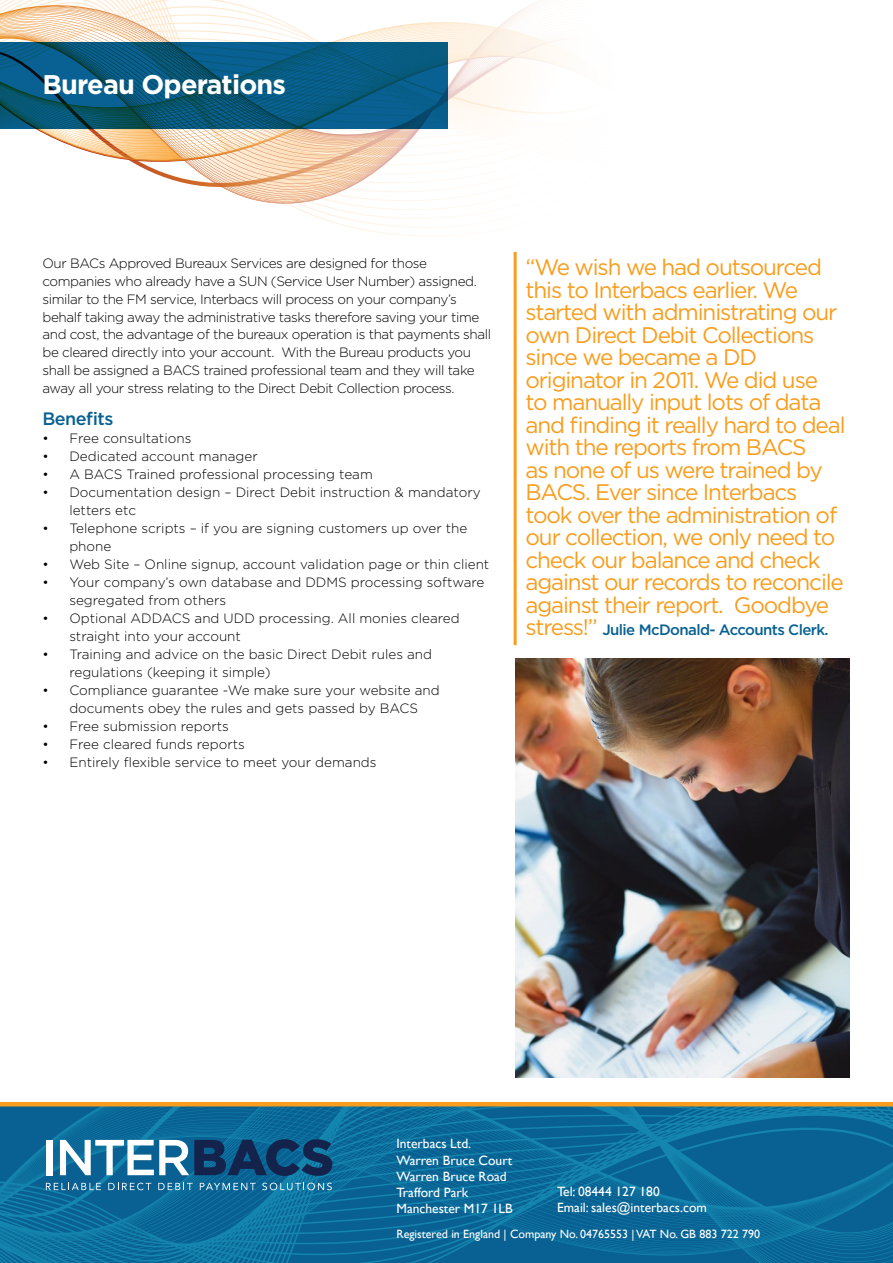
<style>
.page{position:relative;width:893px;height:1263px;background:#fff}
.page>*{position:absolute;margin:0;border:0;box-sizing:border-box;transform-origin:0 0}
.t1{font:700 27px "Gotham";letter-spacing:-.03em;color:#fff}
.t2{font:22.5px/22.5px "Gotham";letter-spacing:-.05em;color:#f99d1c}
.t3{font:500 18px "Gotham";letter-spacing:-.03em;color:#086192}
.t4{font:500 15px "Gotham";letter-spacing:-.04em;color:#086192}
.t5{font:300 13.5px/18px "Gotham";letter-spacing:-.015em;color:#000}
.t6{font:13.5px/16.2px "Gill Sans";color:#fff}
.t7{font:12px "Gill Sans";color:#fff}
.s1{font-weight:400;font-size:22.5px;color:#f99d1c}
</style>
<div class="page">
<svg style="left:0;top:0;width:471px;height:236px"></svg>
<svg style="left:325px;top:0;width:216px;height:12px"></svg>
<svg style="left:0;top:164px;width:474px;height:25px"></svg>
<svg style="left:0;top:4px;width:419px;height:8px"></svg>
<svg style="left:0;top:148px;width:471px;height:16px"></svg>
<svg style="left:0;top:12px;width:558px;height:34px"></svg>
<svg style="left:0;top:145px;width:471px;height:3px"></svg>
<svg style="left:0;top:46px;width:567px;height:99px"></svg>
<svg style="left:0;top:42px;width:448px;height:87px;background:#07587c"></svg>
<svg style="left:0;top:1102px;width:893px;height:161px;background:#126c95"></svg>
<div style="left:46px;top:1140px;width:7px;height:35px;background:#fff"></div>
<svg style="left:60px;top:1139px;width:272px;height:37px"></svg>
<svg style="left:46px;top:1183px;width:55px;height:7px"></svg>
<svg style="left:108px;top:1183px;width:43px;height:7px"></svg>
<svg style="left:158px;top:1183px;width:35px;height:7px"></svg>
<svg style="left:200px;top:1183px;width:56px;height:7px"></svg>
<svg style="left:262px;top:1183px;width:70px;height:7px"></svg>
<img style="left:515px;top:659px;width:335px;height:418px">
<hr style="left:514px;top:252px;width:3px;height:393px;background:#f99d1c">
<h1 class="t1" style="left:43px;top:67px;width:245px">Bureau Operations</h1>
<p class="t5" style="left:43px;top:253px;width:450px">Our BACs Approved Bureaux Services are designed for those companies who already have a SUN (Service User Number) assigned. similar to the FM service, Interbacs will process on your company’s behalf taking away the administrative tasks therefore saving your time and cost, the advantage of the bureaux operation is that payments shall be cleared directly into your account. With the Bureau products you shall be assigned a BACS trained professional team and they will take away all your stress relating to the Direct Debit Collection process.</p>
<h3 class="t3" style="left:42px;top:406px;width:72px">Benefits</h3>
<p class="t5" style="left:42px;top:428px;width:150px">• Free consultations</p>
<p class="t5" style="left:42px;top:446px;width:217px">• Dedicated account manager</p>
<p class="t5" style="left:42px;top:464px;width:332px">• A BACS Trained professional processing team</p>
<p class="t5" style="left:69px;top:482px;width:413px;text-indent:-27px">• Documentation design – Direct Debit instruction &amp; mandatory letters etc</p>
<p class="t5" style="left:69px;top:518px;width:400px;text-indent:-27px">• Telephone scripts – if you are signing customers up over the phone</p>
<p class="t5" style="left:42px;top:554px;width:448px">• Web Site – Online signup, account validation page or thin client</p>
<p class="t5" style="left:69px;top:572px;width:417px;text-indent:-27px">• Your company’s own database and DDMS processing software segregated from others</p>
<p class="t5" style="left:69px;top:608px;width:392px;text-indent:-27px">• Optional ADDACS and UDD processing. All monies cleared straight into your account</p>
<p class="t5" style="left:69px;top:644px;width:364px;text-indent:-27px">• Training and advice on the basic Direct Debit rules and regulations (keeping it simple)</p>
<p class="t5" style="left:42px;top:680px;width:399px;text-align:center">• Compliance guarantee -We make sure your website and documents obey the rules and gets passed by BACS</p>
<p class="t5" style="left:42px;top:716px;width:188px">• Free submission reports</p>
<p class="t5" style="left:42px;top:734px;width:204px">• Free cleared funds reports</p>
<p class="t5" style="left:42px;top:752px;width:336px">• Entirely flexible service to meet your demands</p>
<p class="t2" style="left:525px;top:256px;width:322px">“We wish we had outsourced this to Interbacs earlier. We started with administrating our own Direct Debit Collections since we became a DD originator in 2011. We did use to manually input lots of data and finding it really hard to deal with the reports from BACS<br>as none of us were trained by<br>BACS. Ever since Interbacs took over the administration of our collection, we only need to check our balance and check against our records to reconcile against their report. Goodbye</p>
<p class="t4" style="left:525px;top:620px;width:305px"><span class="s1">stress!”</span> Julie McDonald- Accounts Clerk.</p>
<p class="t6" style="left:396px;top:1136px;width:118px">Interbacs Ltd.<br>Warren Bruce Court<br>Warren Bruce Road<br>Trafford Park<br>Manchester M17 1LB</p>
<p class="t6" style="left:557px;top:1183px;width:151px">Tel: 08444 127 180<br>Email: sales@interbacs.com</p>
<p class="t7" style="left:396px;top:1227px;width:365px">Registered in England | Company No. 04765553 | VAT No. GB 883 722 790</p>
</div>
